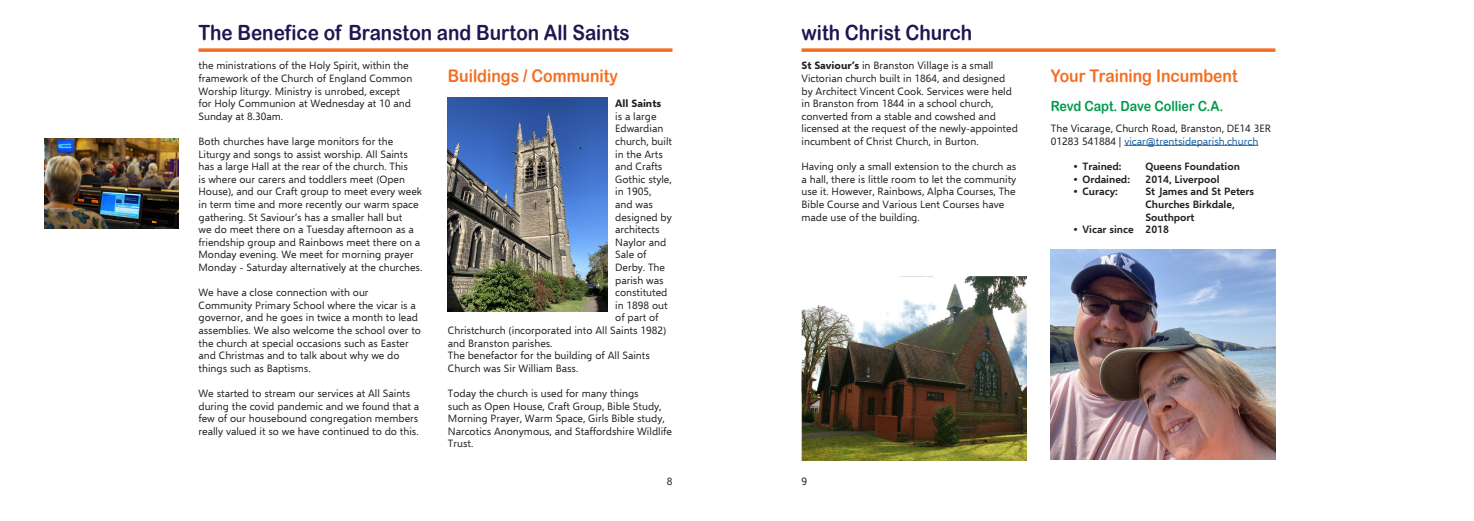
<style>
.page{position:relative;width:1474px;height:521px;background:#fff}
.page>*{position:absolute;margin:0;border:0;box-sizing:border-box;transform-origin:0 0}
.t1{font:21px "Arial Rounded MT Bold";color:#211651;scale:.9 1}
.Body_Text{font:17.5px "Arial Rounded MT Bold";color:#f36e21;scale:.9 1}
.Heading_2{font:14px "Arial Rounded MT Bold";color:#00994b;scale:.9 1}
.Body_Text-2{font:10.5px/12.6px "Selawik";color:#231f20}
.t2{font:600 10.5px/12.6px "Selawik";color:#231f20}
.Body_Text-3{font:700 10.5px "Selawik";color:#231f20}
.s1{font-weight:700}
.s2{color:#175d9e}
.s3{font-family:"Arial";font-weight:700}
</style>
<div class="page">
<svg style="left:198px;top:48px;width:474px;height:4px;background:#f47f3c"></svg>
<svg style="left:801px;top:48px;width:474px;height:4px;background:#f47f3c"></svg>
<hr style="left:1124px;top:145px;width:134px;height:1px;background:#175d9e">
<img style="left:1050px;top:249px;width:225px;height:211px">
<img style="left:448px;top:98px;width:160px;height:213px">
<img style="left:801px;top:277px;width:225px;height:184px">
<img style="left:45px;top:139px;width:134px;height:89px">
<p class="t1" style="left:198px;top:20px;width:480px">The Benefice of Branston and Burton All Saints</p>
<p class="t1" style="left:801px;top:20px;width:191px">with Christ Church</p>
<p class="Body_Text-2" style="left:198px;top:60px;width:215px">the ministrations of the Holy Spirit, within the framework of the Church of England Common Worship liturgy. Ministry is unrobed, except for Holy Communion at Wednesday at 10 and Sunday at 8.30am.</p>
<p class="Body_Text-2" style="left:198px;top:135px;width:225px">Both churches have large monitors for the Liturgy and songs to assist worship. All Saints has a large Hall at the rear of the church. This<br>is where our carers and toddlers meet (Open House), and our Craft group to meet every week in term time and more recently our warm space gathering. St Saviour’s has a smaller hall but<br>we do meet there on a Tuesday afternoon as a friendship group and Rainbows meet there on a Monday evening. We meet for morning prayer Monday - Saturday alternatively at the churches.</p>
<p class="Body_Text-2" style="left:198px;top:286px;width:224px">We have a close connection with our Community Primary School where the vicar is a governor, and he goes in twice a month to lead assemblies. We also welcome the school over to the church at special occasions such as Easter and Christmas and to talk about why we do things such as Baptisms.</p>
<p class="Body_Text-2" style="left:198px;top:387px;width:222px">We started to stream our services at All Saints during the covid pandemic and we found that a few of our housebound congregation members really valued it so we have continued to do this.</p>
<p class="Body_Text" style="left:448px;top:65px;width:190px">Buildings / Community</p>
<p class="Body_Text-3" style="left:615px;top:97px;width:47px">All Saints</p>
<p class="Body_Text-2" style="left:615px;top:110px;width:43px">is a large</p>
<p class="Body_Text-2" style="left:615px;top:123px;width:50px">Edwardian</p>
<p class="Body_Text-2" style="left:615px;top:135px;width:58px">church, built</p>
<p class="Body_Text-2" style="left:615px;top:148px;width:49px">in the Arts</p>
<p class="Body_Text-2" style="left:615px;top:160px;width:49px">and Crafts</p>
<p class="Body_Text-2" style="left:615px;top:173px;width:58px">Gothic style,</p>
<p class="Body_Text-2" style="left:615px;top:186px;width:38px">in 1905,</p>
<p class="Body_Text-2" style="left:615px;top:198px;width:39px">and was</p>
<p class="Body_Text-2" style="left:615px;top:211px;width:58px">designed by</p>
<p class="Body_Text-2" style="left:615px;top:223px;width:46px">architects</p>
<p class="Body_Text-2" style="left:615px;top:236px;width:52px">Naylor and</p>
<p class="Body_Text-2" style="left:615px;top:249px;width:33px">Sale of</p>
<p class="Body_Text-2" style="left:615px;top:261px;width:51px">Derby. The</p>
<p class="Body_Text-2" style="left:615px;top:274px;width:50px">parish was</p>
<p class="Body_Text-2" style="left:615px;top:286px;width:54px">constituted</p>
<p class="Body_Text-2" style="left:615px;top:299px;width:54px">in 1898 out</p>
<p class="Body_Text-2" style="left:615px;top:312px;width:45px">of part of</p>
<p class="Body_Text-2" style="left:448px;top:324px;width:220px">Christchurch (incorporated into All Saints 1982)</p>
<p class="Body_Text-2" style="left:448px;top:337px;width:106px">and Branston parishes.</p>
<p class="Body_Text-2" style="left:448px;top:349px;width:203px">The benefactor for the building of All Saints</p>
<p class="Body_Text-2" style="left:448px;top:362px;width:132px">Church was Sir William Bass.</p>
<p class="Body_Text-2" style="left:448px;top:387px;width:226px">Today the church is used for many things<br>such as Open House, Craft Group, Bible Study, Morning Prayer, Warm Space, Girls Bible study, Narcotics Anonymous, and Staffordshire Wildlife Trust.</p>
<p class="Body_Text-2" style="left:801px;top:60px;width:218px"><span class="s1">St Saviour’s</span> in Branston Village is a small Victorian church built in 1864, and designed by Architect Vincent Cook. Services were held in Branston from 1844 in a school church, converted from a stable and cowshed and licensed at the request of the newly-appointed incumbent of Christ Church, in Burton.</p>
<p class="Body_Text-2" style="left:801px;top:160px;width:216px">Having only a small extension to the church as a hall, there is little room to let the community use it. However, Rainbows, Alpha Courses, The Bible Course and Various Lent Courses have made use of the building.</p>
<p class="Body_Text-2" style="left:667px;top:475px;width:7px">8</p>
<p class="Body_Text-2" style="left:801px;top:475px;width:7px">9</p>
<p class="Body_Text" style="left:1050px;top:65px;width:209px">Your Training Incumbent</p>
<p class="Heading_2" style="left:1050px;top:98px;width:193px">Revd Capt. Dave Collier C.A.</p>
<p class="Body_Text-2" style="left:1050px;top:123px;width:222px">The Vicarage, Church Road, Branston, DE14 3ER<br>01283 541884 | <span class="s2">vicar@trentsideparish.church</span></p>
<p class="t2" style="left:1073px;top:160px;width:49px"><span class="s3">•</span> Trained:</p>
<p class="t2" style="left:1145px;top:160px;width:96px">Queens Foundation</p>
<p class="t2" style="left:1073px;top:173px;width:58px"><span class="s3">•</span> Ordained:</p>
<p class="t2" style="left:1145px;top:173px;width:76px">2014, Liverpool</p>
<p class="t2" style="left:1073px;top:186px;width:46px"><span class="s3">•</span> Curacy:</p>
<p class="t2" style="left:1145px;top:186px;width:110px">St James and St Peters<br>Churches Birkdale,<br>Southport</p>
<p class="t2" style="left:1073px;top:223px;width:97px"><span class="s3">•</span> Vicar since 2018</p>
</div>
